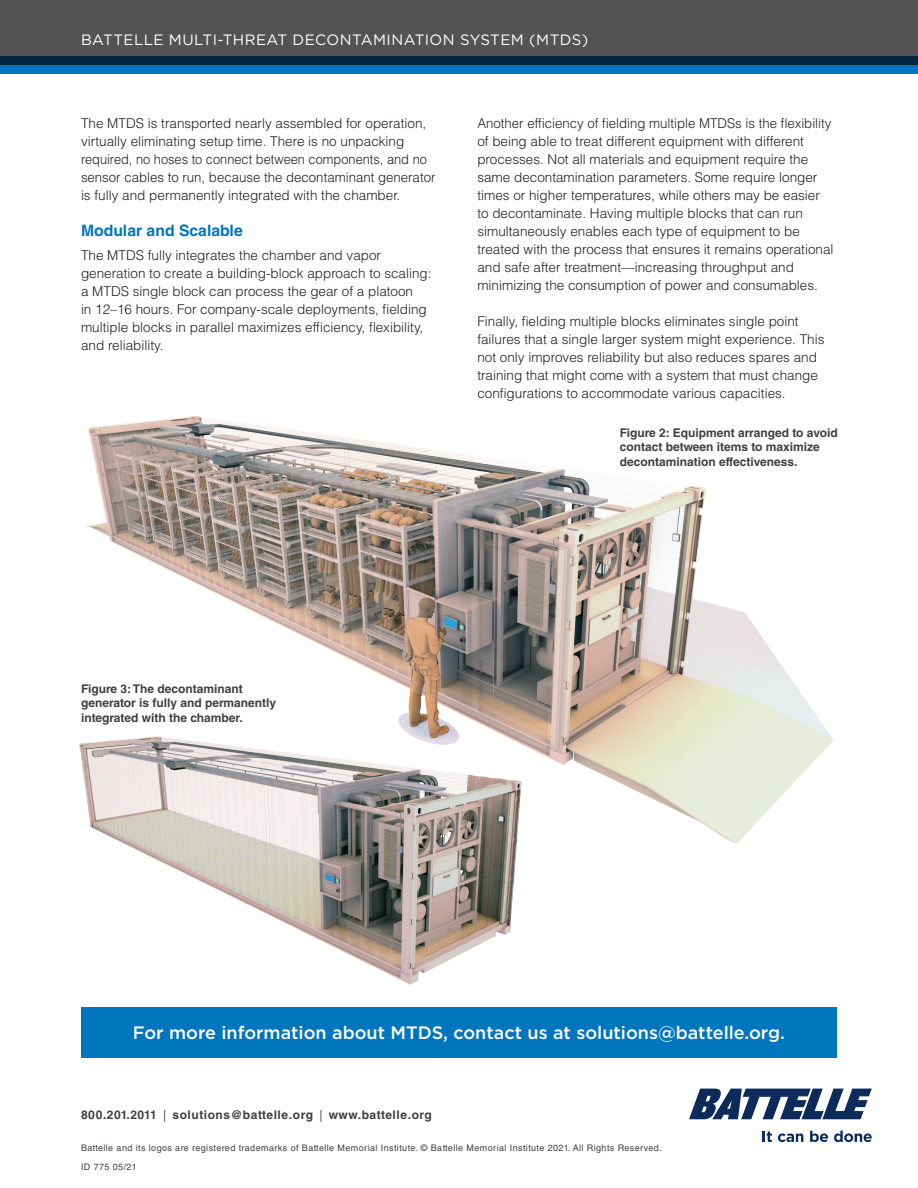
<style>
.page{position:relative;width:918px;height:1188px;background:#fff}
.page>*{position:absolute;margin:0;border:0;box-sizing:border-box;transform-origin:0 0}
.t1{font:500 18px "Gotham";color:#fff}
.t2{font:700 15.75px "Helvetica LT Std";color:#0076be}
.t3{font:15px "Gotham";letter-spacing:.03em;color:#fff}
.t4{font:300 13.5px/18px "Helvetica LT Std";color:#231f20}
.t5{font:700 12px/14.4px "Helvetica LT Std";color:#413f41}
.t6{font:700 12px "Helvetica LT Std";letter-spacing:.045em;color:#413f41}
.t7{font:9px/18.8px "Helvetica LT Std";letter-spacing:.045em;color:#413f41}
</style>
<div class="page">
<div style="left:0;top:0;width:918px;height:65px;background:#545254"></div>
<svg style="left:0;top:56px;width:918px;height:18px;background:#004d7d"></svg>
<svg style="left:689px;top:1089px;width:183px;height:30px"></svg>
<svg style="left:763px;top:1131px;width:9px;height:11px"></svg>
<svg style="left:778px;top:1133px;width:25px;height:9px"></svg>
<svg style="left:810px;top:1131px;width:18px;height:11px"></svg>
<svg style="left:834px;top:1131px;width:38px;height:11px"></svg>
<img style="left:86px;top:416px;width:747px;height:428px">
<img style="left:79px;top:721px;width:456px;height:264px">
<div style="left:81px;top:1007px;width:756px;height:51px;background:#0076be"></div>
<p class="t3" style="left:81px;top:30px;width:509px">BATTELLE MULTI-THREAT DECONTAMINATION SYSTEM (MTDS)</p>
<p class="t4" style="left:81px;top:115px;width:356px">The MTDS is transported nearly assembled for operation, virtually eliminating setup time. There is no unpacking required, no hoses to connect between components, and no sensor cables to run, because the decontaminant generator is fully and permanently integrated with the chamber.</p>
<p class="t2" style="left:81px;top:221px;width:163px">Modular and Scalable</p>
<p class="t4" style="left:81px;top:246px;width:352px">The MTDS fully integrates the chamber and vapor generation to create a building-block approach to scaling: a MTDS single block can process the gear of a platoon<br>in 12–16 hours. For company-scale deployments, fielding multiple blocks in parallel maximizes efficiency, flexibility, and reliability.</p>
<p class="t4" style="left:477px;top:115px;width:358px">Another efficiency of fielding multiple MTDSs is the flexibility of being able to treat different equipment with different processes. Not all materials and equipment require the same decontamination parameters. Some require longer times or higher temperatures, while others may be easier to decontaminate. Having multiple blocks that can run simultaneously enables each type of equipment to be treated with the process that ensures it remains operational and safe after treatment—increasing throughput and minimizing the consumption of power and consumables.</p>
<p class="t4" style="left:477px;top:313px;width:349px">Finally, fielding multiple blocks eliminates single point failures that a single larger system might experience. This not only improves reliability but also reduces spares and training that might come with a system that must change configurations to accommodate various capacities.</p>
<p class="t5" style="left:620px;top:425px;width:219px">Figure 2: Equipment arranged to avoid contact between items to maximize decontamination effectiveness.</p>
<p class="t5" style="left:81px;top:681px;width:197px">Figure 3: The decontaminant generator is fully and permanently integrated with the chamber.</p>
<h1 class="t1" style="left:133px;top:1021px;width:654px">For more information about MTDS, contact us at solutions@battelle.org.</h1>
<p class="t6" style="left:81px;top:1108px;width:77px">800.201.2011</p>
<p class="t6" style="left:173px;top:1108px;width:142px">solutions@battelle.org</p>
<p class="t6" style="left:329px;top:1108px;width:105px">www.battelle.org</p>
<p class="t7" style="left:81px;top:1139px;width:582px">Battelle and its logos are registered trademarks of Battelle Memorial Institute. © Battelle Memorial Institute 2021. All Rights Reserved.<br>ID 775 05/21</p>
</div>
